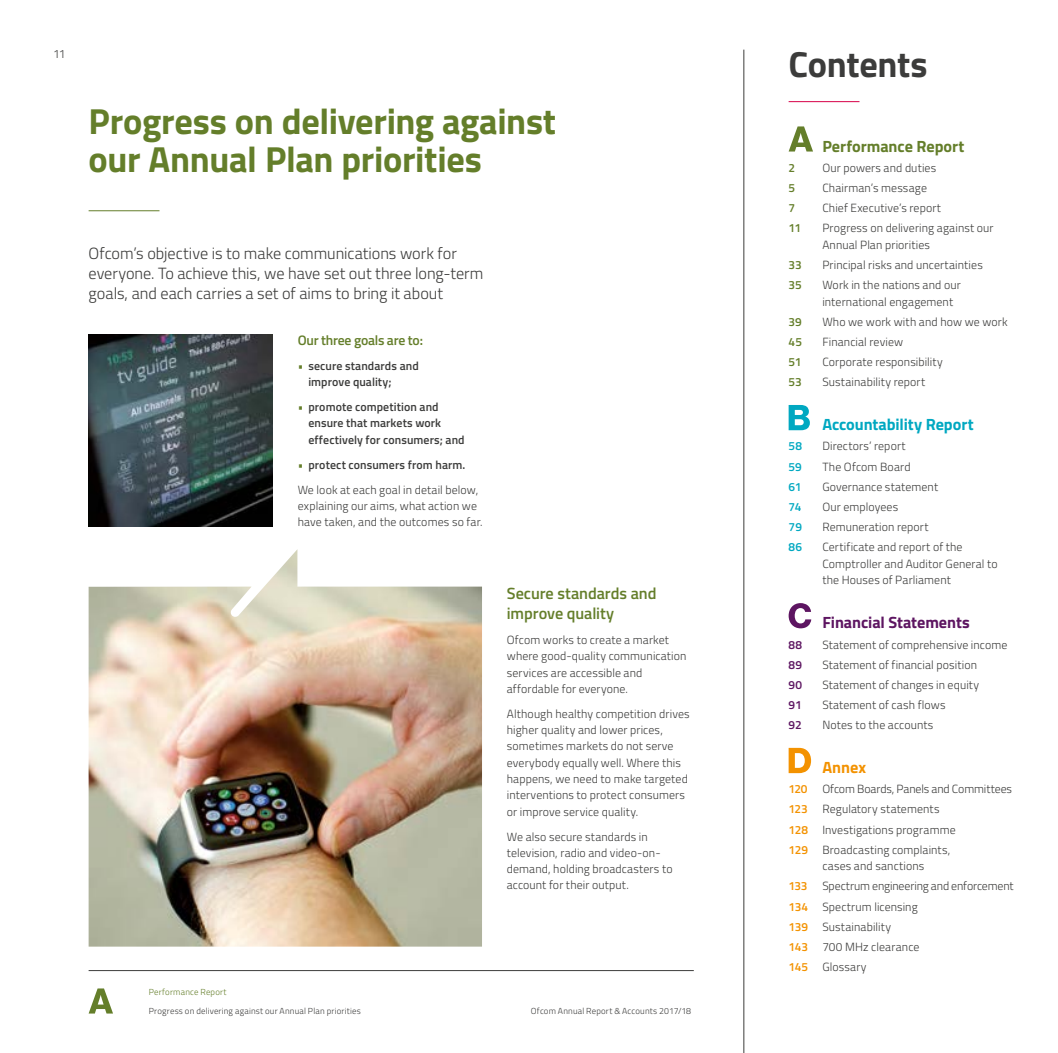
<style>
.page{position:relative;width:1058px;height:1053px;background:#fff}
.page>*{position:absolute;margin:0;border:0;box-sizing:border-box;transform-origin:0 0}
.t1{font:700 36.25px/38.8px "Titillium";letter-spacing:-.01em;color:#647e2a}
.t2{font:700 36.25px "Titillium";letter-spacing:-.01em;color:#3c3c3b}
.t3{font:300 16.25px/20px "Titillium";letter-spacing:-.005em;color:#3c3c3b}
.Body{font:600 16.25px/20px "Titillium";letter-spacing:-.005em;color:#647e2a}
.t4{font:700 16.25px "Titillium";letter-spacing:-.005em;color:#00a8c1}
.t5{font:700 16.25px "Titillium";letter-spacing:-.005em;color:#5d1561}
.t6{font:700 16.25px "Titillium";letter-spacing:-.005em;color:#647e2a}
.t7{font:700 16.25px "Titillium";color:#f39200}
.A_H1{font:600 13.75px "Titillium";letter-spacing:-.015em;color:#647e2a}
.Body-2{font:300 11.88px/16.2px "Titillium";letter-spacing:.01em;color:#3c3c3b}
.t8{font:600 11.88px/16.2px "Titillium";letter-spacing:.01em;color:#3c3c3b}
.t9{font:600 11.88px "Titillium";letter-spacing:-.005em;color:#647e2a}
.t10{font:600 11.88px "Titillium";color:#00a8c1}
.t11{font:600 11.88px "Titillium";letter-spacing:.02em;color:#5d1561}
.t12{font:600 11.88px "Titillium";letter-spacing:-.045em;color:#f39200}
.t13{font:300 8.75px "Titillium";letter-spacing:.02em;color:#3c3c3b}
.t14{font:300 8.75px "Titillium";letter-spacing:.02em;color:#647e2a}
.s1{font-weight:300;color:#647e2a}
.s2{font-weight:600;color:#f39200}
</style>
<div class="page">
<hr style="left:788px;top:101px;width:71px;height:1px;background:#d70048">
<svg style="left:788px;top:126px;width:25px;height:25px"></svg>
<svg style="left:788px;top:405px;width:22px;height:25px"></svg>
<svg style="left:788px;top:603px;width:23px;height:25px"></svg>
<svg style="left:788px;top:747px;width:23px;height:26px"></svg>
<hr style="left:743px;top:50px;width:1px;height:1002px;background:#3c3c3b">
<hr style="left:89px;top:970px;width:605px;height:1px;background:#3c3c3b">
<svg style="left:89px;top:988px;width:24px;height:25px"></svg>
<hr style="left:89px;top:210px;width:70px;height:1px;background:#647e2a">
<img style="left:89px;top:334px;width:184px;height:192px">
<img style="left:89px;top:549px;width:393px;height:397px">
<p class="Body-2" style="left:53px;top:45px;width:14px">11</p>
<h1 class="t1" style="left:89px;top:100px;width:469px">Progress on delivering against our Annual Plan priorities</h1>
<h2 class="t3" style="left:89px;top:242px;width:396px">Ofcom’s objective is to make communications work for everyone. To achieve this, we have set out three long-term goals, and each carries a set of aims to bring it about</h2>
<p class="A_H1" style="left:298px;top:329px;width:127px">Our three goals are to:</p>
<p class="t8" style="left:308px;top:357px;width:112px;text-indent:-11px"><span class="s1">•</span> secure standards and improve quality;</p>
<p class="t8" style="left:308px;top:398px;width:158px;text-indent:-11px"><span class="s1">•</span> promote competition and ensure that markets work effectively for consumers; and</p>
<p class="t8" style="left:298px;top:456px;width:169px"><span class="s1">•</span> protect consumers from harm.</p>
<p class="Body-2" style="left:298px;top:481px;width:186px">We look at each goal in detail below, explaining our aims, what action we have taken, and the outcomes so far.</p>
<p class="Body" style="left:507px;top:582px;width:151px">Secure standards and improve quality</p>
<p class="Body-2" style="left:507px;top:631px;width:181px">Ofcom works to create a market where good-quality communication services are accessible and affordable for everyone.</p>
<p class="Body-2" style="left:507px;top:705px;width:184px">Although healthy competition drives higher quality and lower prices, sometimes markets do not serve everybody equally well. Where this happens, we need to make targeted interventions to protect consumers or improve service quality.</p>
<p class="Body-2" style="left:507px;top:827px;width:167px">We also secure standards in television, radio and video-on&shy;demand, holding broadcasters to account for their output.</p>
<p class="t14" style="left:149px;top:985px;width:79px">Performance Report</p>
<p class="t13" style="left:149px;top:1004px;width:213px">Progress on delivering against our Annual Plan priorities</p>
<p class="t13" style="left:531px;top:1004px;width:162px">Ofcom Annual Report &amp; Accounts 2017/18</p>
<h1 class="t2" style="left:788px;top:36px;width:140px">Contents</h1>
<h2 class="t6" style="left:822px;top:133px;width:143px">Performance Report</h2>
<p class="t9" style="left:788px;top:159px;width:8px">2</p>
<p class="Body-2" style="left:822px;top:159px;width:115px">Our powers and duties</p>
<p class="t9" style="left:788px;top:179px;width:8px">5</p>
<p class="Body-2" style="left:822px;top:179px;width:106px">Chairman’s message</p>
<p class="t9" style="left:788px;top:199px;width:8px">7</p>
<p class="Body-2" style="left:822px;top:199px;width:120px">Chief Executive’s report</p>
<p class="t9" style="left:788px;top:219px;width:14px">11</p>
<p class="Body-2" style="left:822px;top:219px;width:173px;line-height:16.6px">Progress on delivering against our<br>Annual Plan priorities</p>
<p class="t9" style="left:788px;top:256px;width:15px">33</p>
<p class="Body-2" style="left:822px;top:256px;width:162px">Principal risks and uncertainties</p>
<p class="t9" style="left:788px;top:276px;width:15px">35</p>
<p class="Body-2" style="left:822px;top:276px;width:140px;line-height:16.6px">Work in the nations and our international engagement</p>
<p class="t9" style="left:788px;top:312px;width:15px">39</p>
<p class="Body-2" style="left:822px;top:313px;width:187px">Who we work with and how we work</p>
<p class="t9" style="left:788px;top:333px;width:15px">45</p>
<p class="Body-2" style="left:822px;top:333px;width:82px">Financial review</p>
<p class="t9" style="left:788px;top:353px;width:14px">51</p>
<p class="Body-2" style="left:822px;top:353px;width:122px">Corporate responsibility</p>
<p class="t9" style="left:788px;top:373px;width:15px">53</p>
<p class="Body-2" style="left:822px;top:373px;width:104px">Sustainability report</p>
<h2 class="t4" style="left:822px;top:412px;width:153px">Accountability Report</h2>
<p class="t10" style="left:788px;top:437px;width:15px">58</p>
<p class="Body-2" style="left:822px;top:437px;width:85px">Directors’ report</p>
<p class="t10" style="left:788px;top:457px;width:15px">59</p>
<p class="Body-2" style="left:822px;top:457px;width:90px">The Ofcom Board</p>
<p class="t10" style="left:788px;top:477px;width:14px">61</p>
<p class="Body-2" style="left:822px;top:478px;width:117px">Governance statement</p>
<p class="t10" style="left:788px;top:497px;width:14px">74</p>
<p class="Body-2" style="left:822px;top:498px;width:77px">Our employees</p>
<p class="t10" style="left:788px;top:518px;width:15px">79</p>
<p class="Body-2" style="left:822px;top:518px;width:108px">Remuneration report</p>
<p class="t10" style="left:788px;top:538px;width:15px">86</p>
<p class="Body-2" style="left:822px;top:538px;width:177px;line-height:16.6px">Certificate and report of the<br>Comptroller and Auditor General to the Houses of Parliament</p>
<h2 class="t5" style="left:822px;top:610px;width:149px">Financial Statements</h2>
<p class="t11" style="left:788px;top:635px;width:15px">88</p>
<p class="Body-2" style="left:822px;top:635px;width:187px">Statement of comprehensive income</p>
<p class="t11" style="left:788px;top:655px;width:15px">89</p>
<p class="Body-2" style="left:822px;top:655px;width:156px">Statement of financial position</p>
<p class="t11" style="left:788px;top:675px;width:15px">90</p>
<p class="Body-2" style="left:822px;top:676px;width:158px">Statement of changes in equity</p>
<p class="t11" style="left:788px;top:695px;width:15px">91</p>
<p class="Body-2" style="left:822px;top:696px;width:125px">Statement of cash flows</p>
<p class="t11" style="left:788px;top:716px;width:15px">92</p>
<p class="Body-2" style="left:822px;top:716px;width:113px">Notes to the accounts</p>
<h2 class="t7" style="left:822px;top:755px;width:45px">Annex</h2>
<p class="t12" style="left:788px;top:780px;width:20px">120</p>
<p class="Body-2" style="left:788px;top:778px;width:225px;line-height:20.1px;text-indent:34px">Ofcom Boards, Panels and Committees<br><span class="s2">123</span> Regulatory statements<br><span class="s2">128</span> Investigations programme<br><span class="s2">129</span> Broadcasting complaints,</p>
<p class="Body-2" style="left:822px;top:857px;width:104px">cases and sanctions</p>
<p class="t12" style="left:788px;top:877px;width:20px">133</p>
<p class="Body-2" style="left:788px;top:875px;width:227px;line-height:20.1px;text-indent:34px">Spectrum engineering and enforcement<br><span class="s2">134</span> Spectrum licensing<br><span class="s2">139</span> Sustainability<br><span class="s2">143</span> 700 MHz clearance<br><span class="s2">145</span> Glossary</p>
</div>
